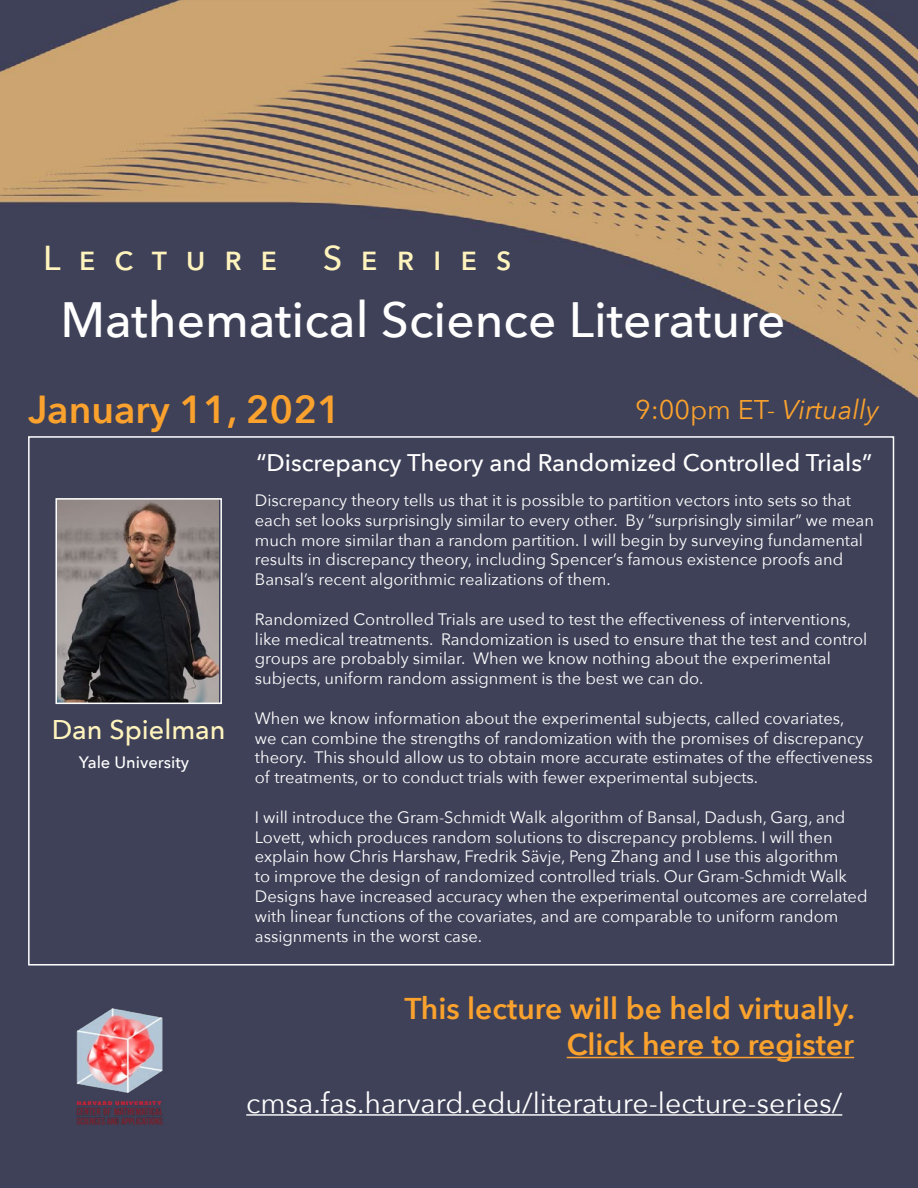
<style>
.page{position:relative;width:918px;height:1188px;background:#fff}
.page>*{position:absolute;margin:0;border:0;box-sizing:border-box;transform-origin:0 0}
.t1{font:500 49.5px "Avenir Next";color:#fff}
.t2{font:600 39px "Avenir Next";color:#faa22d}
.t3{font:500 34.5px "Avenir Next";letter-spacing:.53em;color:#fff4bd}
.t4{font:600 30px/36px "Avenir Next";color:#faa22d;text-align:right}
.t5{font:28.5px "Avenir Next";color:#fff}
.t6{font:27px "Avenir Next";color:#faa22d}
.t7{font:500 27px "Avenir Next";color:#fff4bd}
.t8{font:500 24px "Avenir Next";color:#fff}
.t9{font:16.5px/19.8px "Avenir Next";color:#fff}
.t10{font:500 16.5px "Avenir Next";color:#fff}
.s1{font-style:italic}
</style>
<div class="page">
<img style="left:0;top:0;width:918px;height:1188px">
<img style="left:28px;top:1001px;width:177px;height:133px">
<hr style="left:567px;top:1057px;width:287px;height:1px;background:#faa22d">
<hr style="left:246px;top:1114px;width:596px;height:2px;background:#fff">
<img style="left:58px;top:501px;width:161px;height:200px">
<div style="left:55px;top:498px;width:167px;height:206px;border:2px solid #fff"></div>
<h3 class="t3" style="left:43px;top:228px;width:236px">Lecture</h3>
<h3 class="t3" style="left:323px;top:228px;width:191px">Series</h3>
<h1 class="t1" style="left:60px;top:277px;width:727px">Mathematical Science Literature</h1>
<h2 class="t2" style="left:28px;top:376px;width:314px">January 11, 2021</h2>
<h3 class="t6" style="left:635px;top:387px;width:246px">9:00pm ET- <span class="s1">Virtually</span></h3>
<h3 class="t7" style="left:52px;top:707px;width:175px">Dan Spielman</h3>
<p class="t10" style="left:79px;top:748px;width:112px">Yale University</p>
<h3 class="t8" style="left:256px;top:442px;width:617px">“Discrepancy Theory and Randomized Controlled Trials”</h3>
<p class="t9" style="left:255px;top:490px;width:621px">Discrepancy theory tells us that it is possible to partition vectors into sets so that each set looks surprisingly similar to every other. By “surprisingly similar” we mean much more similar than a random partition. I will begin by surveying fundamental results in discrepancy theory, including Spencer’s famous existence proofs and Bansal’s recent algorithmic realizations of them.</p>
<p class="t9" style="left:255px;top:608px;width:614px">Randomized Controlled Trials are used to test the effectiveness of interventions, like medical treatments. Randomization is used to ensure that the test and control groups are probably similar. When we know nothing about the experimental subjects, uniform random assignment is the best we can do.</p>
<p class="t9" style="left:255px;top:707px;width:620px">When we know information about the experimental subjects, called covariates,<br>we can combine the strengths of randomization with the promises of discrepancy theory. This should allow us to obtain more accurate estimates of the effectiveness of treatments, or to conduct trials with fewer experimental subjects.</p>
<p class="t9" style="left:255px;top:806px;width:614px">I will introduce the Gram-Schmidt Walk algorithm of Bansal, Dadush, Garg, and Lovett, which produces random solutions to discrepancy problems. I will then explain how Chris Harshaw, Fredrik Sävje, Peng Zhang and I use this algorithm<br>to improve the design of randomized controlled trials. Our Gram-Schmidt Walk Designs have increased accuracy when the experimental outcomes are correlated with linear functions of the covariates, and are comparable to uniform random assignments in the worst case.</p>
<h3 class="t4" style="left:404px;top:990px;width:452px">This lecture will be held virtually.<br>Click here to register</h3>
<h3 class="t5" style="left:246px;top:1079px;width:598px">cmsa.fas.harvard.edu/literature-lecture-series/</h3>
</div>
